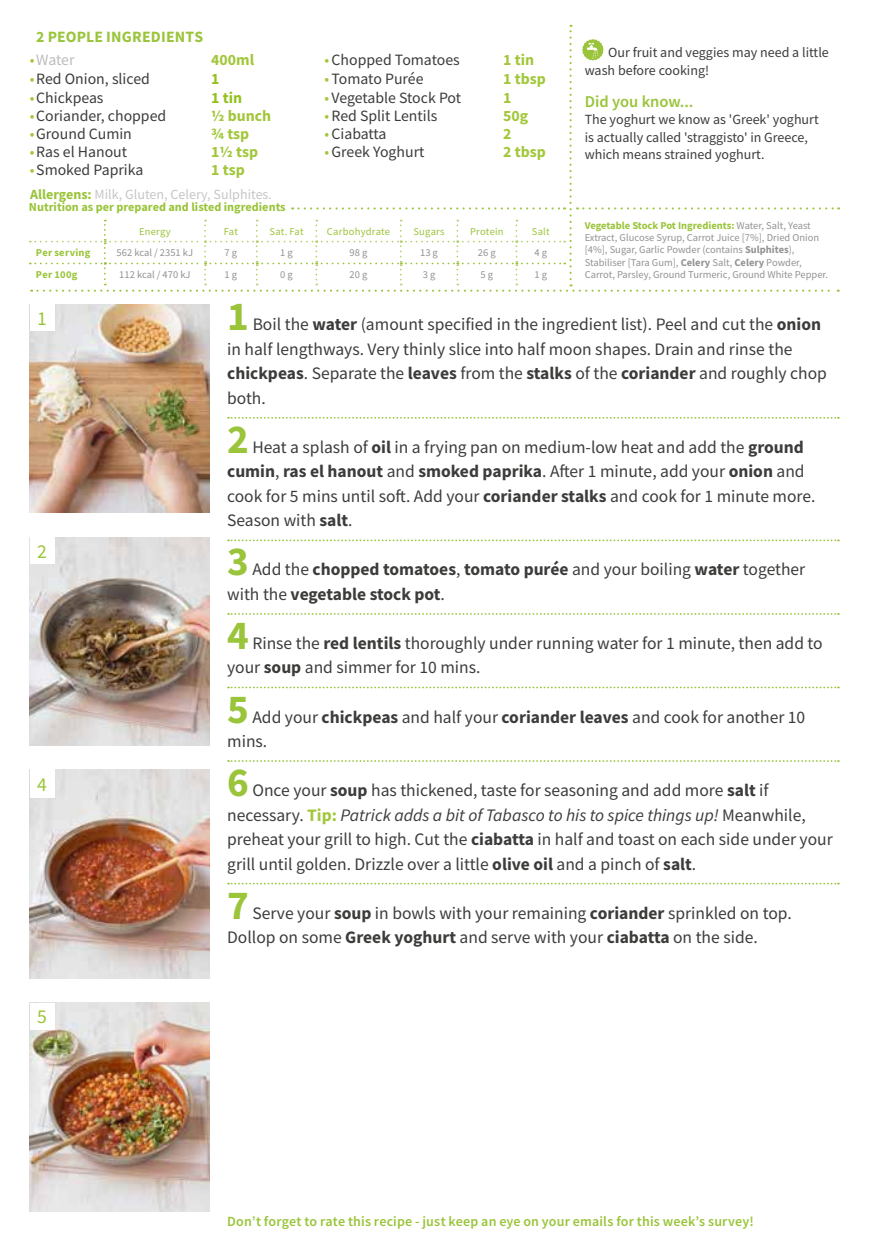
<style>
.page{position:relative;width:869px;height:1241px;background:#fff}
.page>*{position:absolute;margin:0;border:0;box-sizing:border-box;transform-origin:0 0}
.t1{font:700 41.12px "Source Sans Pro";color:#9ac43a}
.t2{font:19.6px "Source Sans Pro";color:#9ac43a}
.t3{font:17.5px/24.5px "Source Sans Pro";color:#3c3c3b}
.t4{font:700 17.5px/24.5px "Source Sans Pro";color:#3c3c3b}
.t5{font:600 16.45px "Source Sans Pro";color:#9ac43a}
.t6{font:15.75px "Source Sans Pro";color:#3c3c3b}
.t7{font:700 15.75px "Source Sans Pro";color:#a2c73a}
.t8{font:700 15.75px "Source Sans Pro";letter-spacing:.01em;color:#9ac43a}
.t9{font:15.75px "Source Sans Pro";letter-spacing:-.015em;color:#bcbcbc}
.t10{font:700 15.75px "Source Sans Pro";color:#95c11f}
.t11{font:14px/17.5px "Source Sans Pro";color:#3c3c3b}
.t12{font:600 14px "Source Sans Pro";letter-spacing:.015em;color:#9ac43a}
.t13{font:14px "Source Sans Pro";color:#c6c6c6}
.t14{font:700 12.25px "Source Sans Pro";color:#9ac43a}
.t15{font:10.5px/12.2px "Source Sans Pro";color:#929292}
.t16{font:10.5px "Source Sans Pro";letter-spacing:.02em;color:#9ac43a}
.t17{font:700 10.5px "Source Sans Pro";letter-spacing:.025em;color:#9ac43a}
.s1{color:#a2c73a}
.s2{font-weight:700;color:#9ac43a}
.s3{font-weight:700}
.s4{font-weight:400}
.s5{font-weight:700;color:#a2c73a}
.s6{font-style:italic}
</style>
<div class="page">
<img style="left:30px;top:304px;width:180px;height:208px">
<svg style="left:228px;top:417px;width:610px;height:1px"></svg>
<svg style="left:228px;top:539px;width:610px;height:2px"></svg>
<svg style="left:228px;top:613px;width:610px;height:1px"></svg>
<svg style="left:228px;top:686px;width:610px;height:2px"></svg>
<svg style="left:228px;top:760px;width:610px;height:1px"></svg>
<svg style="left:228px;top:882px;width:610px;height:2px"></svg>
<img style="left:30px;top:1002px;width:180px;height:208px">
<img style="left:30px;top:769px;width:180px;height:209px">
<img style="left:30px;top:537px;width:180px;height:208px">
<div style="left:30px;top:304px;width:25px;height:26px;background:#fff"></div>
<div style="left:30px;top:537px;width:25px;height:26px;background:#fff"></div>
<div style="left:30px;top:769px;width:25px;height:29px;background:#fff"></div>
<div style="left:30px;top:1002px;width:25px;height:27px;background:#fff"></div>
<svg style="left:30px;top:25px;width:808px;height:267px"></svg>
<p class="t8" style="left:36px;top:26px;width:168px">2 PEOPLE INGREDIENTS</p>
<p class="t9" style="left:30px;top:50px;width:46px"><span class="s1">•</span>Water</p>
<p class="t7" style="left:211px;top:50px;width:44px">400ml</p>
<p class="t6" style="left:324px;top:50px;width:136px"><span class="s1">•</span>Chopped Tomatoes</p>
<p class="t7" style="left:503px;top:50px;width:32px">1 tin</p>
<p class="t6" style="left:30px;top:69px;width:122px"><span class="s1">•</span>Red Onion, sliced</p>
<p class="t10" style="left:211px;top:68px;width:10px">1</p>
<p class="t6" style="left:324px;top:69px;width:100px"><span class="s1">•</span> Tomato Purée</p>
<p class="t7" style="left:503px;top:68px;width:44px">1 tbsp</p>
<p class="t6" style="left:30px;top:87px;width:75px"><span class="s1">•</span>Chickpeas</p>
<p class="t10" style="left:211px;top:87px;width:32px">1 tin</p>
<p class="t6" style="left:324px;top:87px;width:138px"><span class="s1">•</span> Vegetable Stock Pot</p>
<p class="t7" style="left:503px;top:87px;width:10px">1</p>
<p class="t6" style="left:30px;top:106px;width:138px"><span class="s1">•</span>Coriander, chopped</p>
<p class="t7" style="left:211px;top:105px;width:61px">½ bunch</p>
<p class="t6" style="left:324px;top:106px;width:114px"><span class="s1">•</span>Red Split Lentils</p>
<p class="t7" style="left:503px;top:105px;width:27px">50g</p>
<p class="t6" style="left:30px;top:124px;width:104px"><span class="s1">•</span>Ground Cumin</p>
<p class="t7" style="left:211px;top:123px;width:39px">¾ tsp</p>
<p class="t6" style="left:324px;top:124px;width:63px"><span class="s1">•</span>Ciabatta</p>
<p class="t7" style="left:503px;top:123px;width:10px">2</p>
<p class="t6" style="left:30px;top:141px;width:99px"><span class="s1">•</span>Ras el Hanout</p>
<p class="t7" style="left:211px;top:141px;width:48px">1½ tsp</p>
<p class="t6" style="left:324px;top:141px;width:101px"><span class="s1">•</span>Greek Yoghurt</p>
<p class="t7" style="left:503px;top:141px;width:44px">2 tbsp</p>
<p class="t6" style="left:30px;top:159px;width:115px"><span class="s1">•</span>Smoked Paprika</p>
<p class="t7" style="left:211px;top:159px;width:35px">1 tsp</p>
<p class="t13" style="left:30px;top:185px;width:243px"><span class="s2">Allergens:</span> Milk, Gluten, Celery, Sulphites.</p>
<p class="t16" style="left:139px;top:224px;width:33px">Energy</p>
<p class="t16" style="left:224px;top:224px;width:16px">Fat</p>
<p class="t16" style="left:269px;top:224px;width:36px">Sat. Fat</p>
<p class="t16" style="left:327px;top:224px;width:65px">Carbohydrate</p>
<p class="t16" style="left:413px;top:224px;width:33px">Sugars</p>
<p class="t16" style="left:470px;top:224px;width:35px">Protein</p>
<p class="t16" style="left:531px;top:224px;width:19px">Salt</p>
<p class="t17" style="left:36px;top:246px;width:56px">Per serving</p>
<p class="t15" style="left:117px;top:247px;width:78px">562 kcal / 2351 kJ</p>
<p class="t15" style="left:224px;top:247px;width:14px">7 g</p>
<p class="t15" style="left:280px;top:247px;width:14px">1 g</p>
<p class="t15" style="left:349px;top:247px;width:19px">98 g</p>
<p class="t15" style="left:420px;top:247px;width:19px">13 g</p>
<p class="t15" style="left:477px;top:247px;width:19px">26 g</p>
<p class="t15" style="left:534px;top:247px;width:14px">4 g</p>
<p class="t17" style="left:36px;top:268px;width:43px">Per 100g</p>
<p class="t15" style="left:119px;top:269px;width:73px">112 kcal / 470 kJ</p>
<p class="t15" style="left:224px;top:269px;width:14px">1 g</p>
<p class="t15" style="left:280px;top:269px;width:14px">0 g</p>
<p class="t15" style="left:349px;top:269px;width:19px">20 g</p>
<p class="t15" style="left:422px;top:269px;width:14px">3 g</p>
<p class="t15" style="left:480px;top:269px;width:14px">5 g</p>
<p class="t15" style="left:534px;top:269px;width:14px">1 g</p>
<p class="t14" style="left:29px;top:199px;width:258px">Nutrition as per prepared and listed ingredients</p>
<p class="t11" style="left:584px;top:44px;width:245px;text-indent:23px">Our fruit and veggies may need a little wash before cooking!</p>
<p class="t5" style="left:584px;top:90px;width:110px">Did you know...</p>
<p class="t11" style="left:584px;top:110px;width:235px">The yoghurt we know as 'Greek' yoghurt is actually called 'straggisto' in Greece, which means strained yoghurt.</p>
<p class="t15" style="left:584px;top:219px;width:245px"><span class="s2">Vegetable Stock Pot Ingredients:</span> Water, Salt, Yeast Extract, Glucose Syrup, Carrot Juice [7%], Dried Onion [4%], Sugar, Garlic Powder (contains <span class="s3">Sulphites</span>), Stabiliser [Tara Gum], <span class="s3">Celery</span> Salt, <span class="s3">Celery</span> Powder, Carrot, Parsley, Ground Turmeric, Ground White Pepper.</p>
<p class="t2" style="left:37px;top:305px;width:11px">1</p>
<p class="t2" style="left:37px;top:538px;width:11px">2</p>
<p class="t2" style="left:37px;top:772px;width:11px">4</p>
<p class="t2" style="left:37px;top:1004px;width:11px">5</p>
<h1 class="t1" style="left:227px;top:289px;width:23px">1</h1>
<p class="t3" style="left:227px;top:312px;width:601px;text-indent:25px">Boil the <span class="s3">water</span> (amount specified in the ingredient list). Peel and cut the <span class="s3">onion </span>in half lengthways. Very thinly slice into half moon shapes. Drain and rinse the <span class="s3">chickpeas</span>. Separate the <span class="s3">leaves</span> from the <span class="s3">stalks</span> of the <span class="s3">coriander</span> and roughly chop both.</p>
<h1 class="t1" style="left:227px;top:411px;width:23px">2</h1>
<p class="t3" style="left:227px;top:434px;width:589px;text-indent:25px">Heat a splash of <span class="s3">oil</span> in a frying pan on medium-low heat and add the <span class="s3">ground cumin</span>, <span class="s3">ras el hanout</span> and <span class="s3">smoked paprika</span>. After 1 minute, add your <span class="s3">onion</span> and cook for 5 mins until soft. Add your <span class="s3">coriander stalks</span> and cook for 1 minute more.<br>Season with <span class="s3">salt</span>.</p>
<h1 class="t1" style="left:227px;top:534px;width:23px">3</h1>
<p class="t4" style="left:227px;top:557px;width:579px;text-indent:25px"><span class="s4">Add the</span> chopped tomatoes<span class="s4">,</span> tomato purée <span class="s4">and your boiling</span> water <span class="s4">together with the</span> vegetable stock pot<span class="s4">.</span></p>
<h1 class="t1" style="left:227px;top:607px;width:23px">4</h1>
<p class="t3" style="left:227px;top:630px;width:596px;text-indent:25px">Rinse the <span class="s3">red lentils</span> thoroughly under running water for 1 minute, then add to your <span class="s3">soup</span> and simmer for 10 mins.</p>
<h1 class="t1" style="left:227px;top:681px;width:23px">5</h1>
<p class="t3" style="left:227px;top:704px;width:579px;text-indent:25px">Add your <span class="s3">chickpeas</span> and half your <span class="s3">coriander leaves</span> and cook for another 10 mins.</p>
<h1 class="t1" style="left:227px;top:754px;width:23px">6</h1>
<p class="t3" style="left:227px;top:777px;width:607px;text-indent:25px">Once your <span class="s3">soup</span> has thickened, taste for seasoning and add more <span class="s3">salt</span> if necessary. <span class="s5">Tip:</span> <span class="s6">Patrick adds a bit of Tabasco to his to spice things up!</span> Meanwhile, preheat your grill to high. Cut the <span class="s3">ciabatta</span> in half and toast on each side under your grill until golden. Drizzle over a little <span class="s3">olive oil</span> and a pinch of <span class="s3">salt</span>.</p>
<h1 class="t1" style="left:227px;top:877px;width:23px">7</h1>
<p class="t3" style="left:227px;top:900px;width:566px;text-indent:25px">Serve your <span class="s3">soup</span> in bowls with your remaining <span class="s3">coriander</span> sprinkled on top.<br>Dollop on some <span class="s3">Greek yoghurt</span> and serve with your <span class="s3">ciabatta</span> on the side.</p>
<p class="t12" style="left:227px;top:1212px;width:528px">Don’t forget to rate this recipe - just keep an eye on your emails for this week’s survey!</p>
</div>
